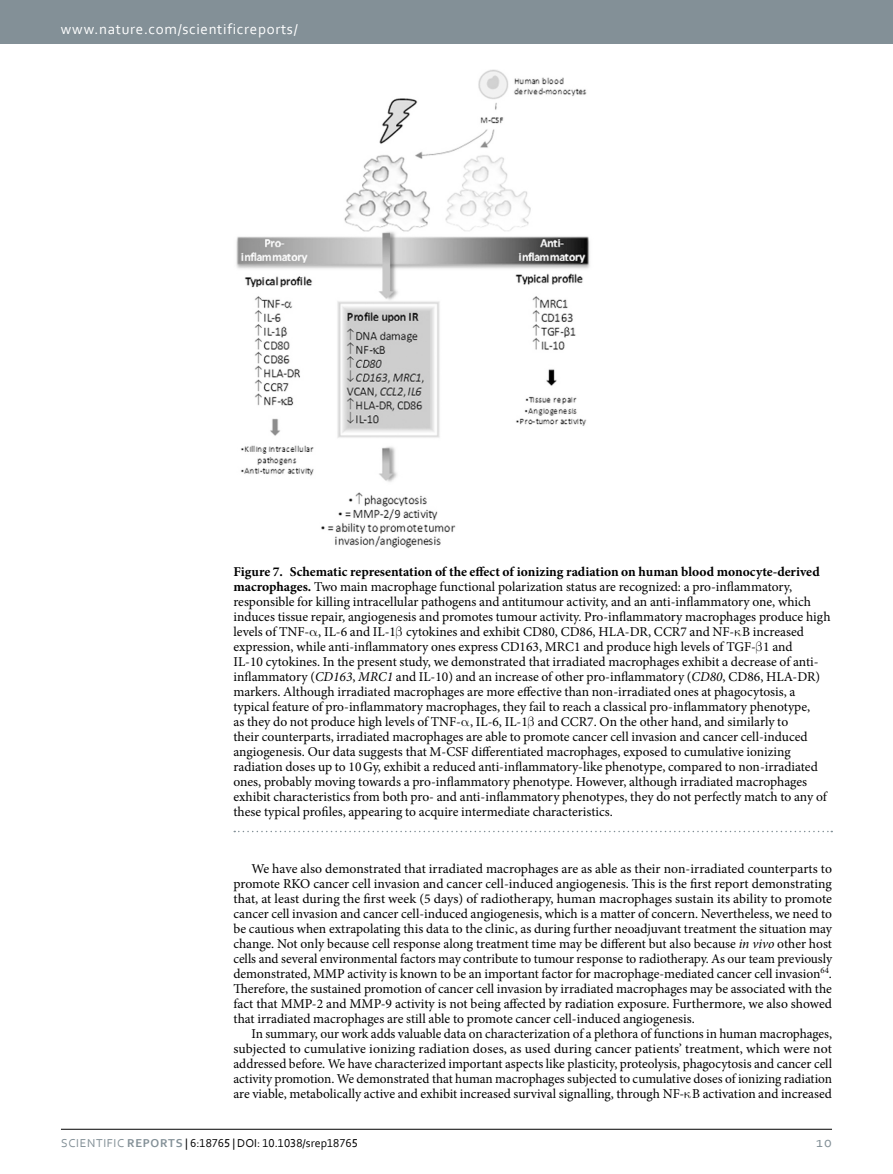
<style>
.page{position:relative;width:893px;height:1174px;background:#fff}
.page>*{position:absolute;margin:0;border:0;box-sizing:border-box;transform-origin:0 0}
.t1{font:15px "Yvckct Corbel";letter-spacing:.045em;color:#fff}
.t2{font:15px "Rvcnpl Corbel";color:#839097}
.t3{font:13.5px/15px "Brxtgc Minion Pro";color:#000;text-align:justify}
.t4{font:700 13.5px "Hrnffv Minion Pro";color:#000}
.t5{font:12px "Rsxttn Bpypwl Vpfbrs Fpwqxm Wjxpmb Jwyvts Corbel";color:#000}
.s1{font-family:"Hrnffv Minion Pro";font-weight:700}
.s2{font-family:"Wkxncs Minion Pro";font-style:italic}
.s3{font-family:"Xhdttl Corbel";color:#839097}
.s4{font-family:"Tntjlt Corbel";font-weight:700;color:#839097}
</style>
<div class="page">
<div style="left:0;top:0;width:893px;height:43px;background:#839097"></div>
<hr style="left:61px;top:1129px;width:771px;height:1px;background:#000">
<img style="left:236px;top:70px;width:354px;height:478px">
<svg style="left:234px;top:830px;width:598px;height:2px"></svg>
<p class="t1" style="left:61px;top:19px;width:238px">www.nature.com/scientificreports/</p>
<p class="t4" style="left:233px;top:562px;width:588px">Figure 7. Schematic representation of the effect of ionizing radiation on human blood monocyte-derived</p>
<p class="t3" style="left:233px;top:579px;width:599px;text-align:left"><span class="s1">macrophages.</span> Two main macrophage functional polarization status are recognized: a pro-inflammatory, responsible for killing intracellular pathogens and antitumour activity, and an anti-inflammatory one, which induces tissue repair, angiogenesis and promotes tumour activity. Pro-inflammatory macrophages produce high levels of TNF- , IL-6 and IL-1 cytokines and exhibit CD80, CD86, HLA-DR, CCR7 and NF- B increased expression, while anti-inflammatory ones express CD163, MRC1 and produce high levels of TGF- 1 and<br>IL-10 cytokines. In the present study, we demonstrated that irradiated macrophages exhibit a decrease of anti&shy;inflammatory (<span class="s2">CD163</span>, <span class="s2">MRC1</span> and IL-10) and an increase of other pro-inflammatory (<span class="s2">CD80</span>, CD86, HLA-DR) markers. Although irradiated macrophages are more effective than non-irradiated ones at phagocytosis, a typical feature of pro-inflammatory macrophages, they fail to reach a classical pro-inflammatory phenotype,<br>as they do not produce high levels of TNF- , IL-6, IL-1 and CCR7. On the other hand, and similarly to<br>their counterparts, irradiated macrophages are able to promote cancer cell invasion and cancer cell-induced angiogenesis. Our data suggests that M-CSF differentiated macrophages, exposed to cumulative ionizing radiation doses up to 10Gy, exhibit a reduced anti-inflammatory-like phenotype, compared to non-irradiated ones, probably moving towards a pro-inflammatory phenotype. However, although irradiated macrophages exhibit characteristics from both pro- and anti-inflammatory phenotypes, they do not perfectly match to any of these typical profiles, appearing to acquire intermediate characteristics.</p>
<p class="t3" style="left:233px;top:861px;width:600px;text-indent:18px">We have also demonstrated that irradiated macrophages are as able as their non-irradiated counterparts to promote RKO cancer cell invasion and cancer cell-induced angiogenesis. This is the first report demonstrating that, at least during the first week (5 days) of radiotherapy, human macrophages sustain its ability to promote cancer cell invasion and cancer cell-induced angiogenesis, which is a matter of concern. Nevertheless, we need to be cautious when extrapolating this data to the clinic, as during further neoadjuvant treatment the situation may change. Not only because cell response along treatment time may be different but also because <span class="s2">in vivo</span> other host cells and several environmental factors may contribute to tumour response to radiotherapy. As our team previously demonstrated, MMP activity is known to be an important factor for macrophage-mediated cancer cell invasion<sup>64</sup>.<br>Therefore, the sustained promotion of cancer cell invasion by irradiated macrophages may be associated with the fact that MMP-2 and MMP-9 activity is not being affected by radiation exposure. Furthermore, we also showed that irradiated macrophages are still able to promote cancer cell-induced angiogenesis.</p>
<p class="t3" style="left:233px;top:1026px;width:600px;text-indent:18px">In summary, our work adds valuable data on characterization of a plethora of functions in human macrophages, subjected to cumulative ionizing radiation doses, as used during cancer patients’ treatment, which were not addressed before. We have characterized important aspects like plasticity, proteolysis, phagocytosis and cancer cell activity promotion. We demonstrated that human macrophages subjected to cumulative doses of ionizing radiation are viable, metabolically active and exhibit increased survival signalling, through NF- B activation and increased</p>
<p class="t5" style="left:61px;top:1135px;width:298px"><span class="s3">SCIENTIFIC</span> <span class="s4">REPORTS</span> | 6:18765 | DOI: 10.1038/srep18765</p>
<p class="t2" style="left:816px;top:1132px;width:17px">10</p>
</div>
